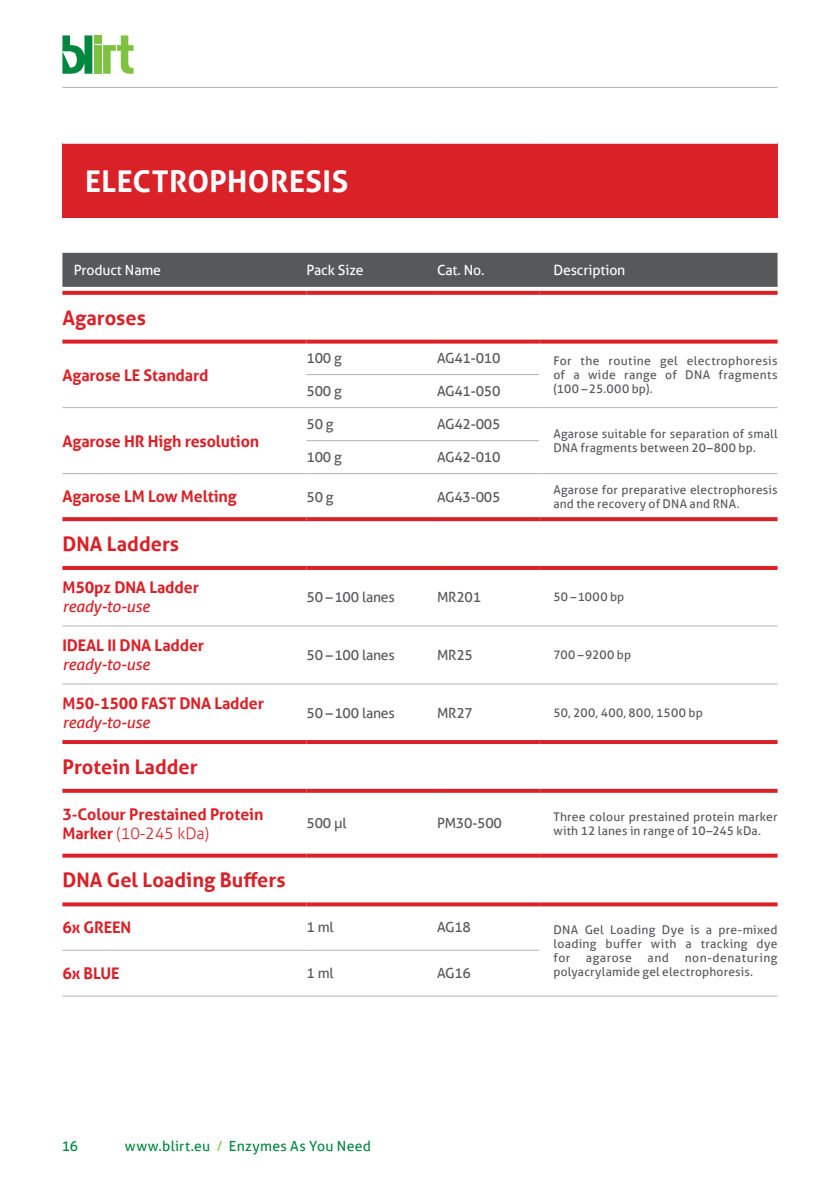
<style>
.page{position:relative;width:840px;height:1191px;background:#fff}
.page>*{position:absolute;margin:0;border:0;box-sizing:border-box;transform-origin:0 0}
.h0{font:700 30px "Aller";letter-spacing:.015em;color:#fff}
.t1{font:700 20px "Aller";color:#da2128}
.body_nazwy{font:700 16px/19px "Aller";letter-spacing:-.01em;color:#da2128}
.body{font:14px "Aller";letter-spacing:-.015em;color:#57585a}
.naglowek{font:14px "Aller";letter-spacing:-.01em;color:#fff}
.t2{font:14px "Aller";letter-spacing:.025em;color:#00873f}
.description{font:12px/14px "Aller";letter-spacing:.02em;color:#57585a}
.description-2{font:12px "Aller";letter-spacing:.04em;color:#57585a}
.s1{font-weight:400;font-style:italic}
.s2{font-weight:300}
.s3{color:#7fc241}
</style>
<div class="page">
<hr style="left:62px;top:87px;width:715px;height:1px;background:#b2b3b7">
<svg style="left:62px;top:35px;width:30px;height:39px"></svg>
<div style="left:94px;top:35px;width:8px;height:9px;background:#7fc241"></div>
<div style="left:94px;top:45px;width:8px;height:29px;background:#7fc241"></div>
<svg style="left:103px;top:35px;width:30px;height:39px"></svg>
<div style="left:62px;top:143px;width:715px;height:76px;background:#da2128"></div>
<div style="left:62px;top:253px;width:715px;height:34px;background:#57585a"></div>
<hr style="left:62px;top:142px;width:244px;height:2px;background:#fff">
<hr style="left:306px;top:142px;width:131px;height:2px;background:#fff">
<hr style="left:437px;top:142px;width:102px;height:2px;background:#fff">
<hr style="left:539px;top:142px;width:238px;height:2px;background:#fff">
<hr style="left:306px;top:374px;width:131px;height:1px;background:#b2b3b7">
<hr style="left:437px;top:374px;width:102px;height:1px;background:#b2b3b7">
<hr style="left:306px;top:407px;width:131px;height:1px;background:#b2b3b7">
<hr style="left:437px;top:407px;width:102px;height:1px;background:#b2b3b7">
<hr style="left:306px;top:440px;width:131px;height:1px;background:#b2b3b7">
<hr style="left:437px;top:440px;width:102px;height:1px;background:#b2b3b7">
<hr style="left:306px;top:473px;width:131px;height:1px;background:#b2b3b7">
<hr style="left:437px;top:473px;width:102px;height:1px;background:#b2b3b7">
<hr style="left:306px;top:625px;width:131px;height:1px;background:#b2b3b7">
<hr style="left:437px;top:625px;width:102px;height:1px;background:#b2b3b7">
<hr style="left:539px;top:625px;width:238px;height:1px;background:#b2b3b7">
<hr style="left:306px;top:683px;width:131px;height:1px;background:#b2b3b7">
<hr style="left:437px;top:683px;width:102px;height:1px;background:#b2b3b7">
<hr style="left:539px;top:683px;width:238px;height:1px;background:#b2b3b7">
<hr style="left:306px;top:950px;width:131px;height:1px;background:#b2b3b7">
<hr style="left:437px;top:950px;width:102px;height:1px;background:#b2b3b7">
<hr style="left:306px;top:995px;width:131px;height:1px;background:#b2b3b7">
<hr style="left:437px;top:995px;width:102px;height:1px;background:#b2b3b7">
<hr style="left:539px;top:995px;width:238px;height:1px;background:#b2b3b7">
<hr style="left:62px;top:407px;width:244px;height:1px;background:#b2b3b7">
<hr style="left:62px;top:473px;width:244px;height:1px;background:#b2b3b7">
<hr style="left:62px;top:625px;width:244px;height:1px;background:#b2b3b7">
<hr style="left:62px;top:683px;width:244px;height:1px;background:#b2b3b7">
<hr style="left:62px;top:950px;width:244px;height:1px;background:#b2b3b7">
<hr style="left:62px;top:995px;width:244px;height:1px;background:#b2b3b7">
<hr style="left:539px;top:407px;width:238px;height:1px;background:#b2b3b7">
<hr style="left:539px;top:473px;width:238px;height:1px;background:#b2b3b7">
<svg style="left:62px;top:291px;width:244px;height:4px"></svg>
<svg style="left:306px;top:291px;width:131px;height:4px"></svg>
<svg style="left:437px;top:291px;width:102px;height:4px"></svg>
<svg style="left:539px;top:291px;width:238px;height:4px"></svg>
<svg style="left:62px;top:339px;width:244px;height:4px"></svg>
<svg style="left:306px;top:339px;width:131px;height:4px"></svg>
<svg style="left:437px;top:339px;width:102px;height:4px"></svg>
<svg style="left:539px;top:339px;width:238px;height:4px"></svg>
<svg style="left:62px;top:517px;width:244px;height:4px"></svg>
<svg style="left:306px;top:517px;width:131px;height:4px"></svg>
<svg style="left:437px;top:517px;width:102px;height:4px"></svg>
<svg style="left:539px;top:517px;width:238px;height:4px"></svg>
<hr style="left:62px;top:566px;width:244px;height:4px;background:#da2128">
<hr style="left:306px;top:566px;width:131px;height:4px;background:#da2128">
<hr style="left:437px;top:566px;width:102px;height:4px;background:#da2128">
<hr style="left:539px;top:566px;width:238px;height:4px;background:#da2128">
<hr style="left:62px;top:740px;width:244px;height:4px;background:#da2128">
<hr style="left:306px;top:740px;width:131px;height:4px;background:#da2128">
<hr style="left:437px;top:740px;width:102px;height:4px;background:#da2128">
<hr style="left:539px;top:740px;width:238px;height:4px;background:#da2128">
<svg style="left:62px;top:789px;width:244px;height:4px"></svg>
<svg style="left:306px;top:789px;width:131px;height:4px"></svg>
<svg style="left:437px;top:789px;width:102px;height:4px"></svg>
<svg style="left:539px;top:789px;width:238px;height:4px"></svg>
<svg style="left:62px;top:853px;width:244px;height:4px"></svg>
<svg style="left:306px;top:853px;width:131px;height:4px"></svg>
<svg style="left:437px;top:853px;width:102px;height:4px"></svg>
<svg style="left:539px;top:853px;width:238px;height:4px"></svg>
<svg style="left:62px;top:902px;width:244px;height:4px"></svg>
<svg style="left:306px;top:902px;width:131px;height:4px"></svg>
<svg style="left:437px;top:902px;width:102px;height:4px"></svg>
<svg style="left:539px;top:902px;width:238px;height:4px"></svg>
<p class="h0" style="left:85px;top:163px;width:264px">ELECTROPHORESIS</p>
<p class="naglowek" style="left:74px;top:261px;width:89px">Product Name</p>
<p class="naglowek" style="left:306px;top:261px;width:58px">Pack Size</p>
<p class="naglowek" style="left:437px;top:261px;width:49px">Cat. No.</p>
<p class="naglowek" style="left:553px;top:261px;width:73px">Description</p>
<p class="t1" style="left:62px;top:305px;width:85px">Agaroses</p>
<p class="body_nazwy" style="left:62px;top:365px;width:147px">Agarose LE Standard</p>
<p class="body" style="left:306px;top:350px;width:37px">100 g</p>
<p class="body" style="left:437px;top:350px;width:65px">AG41-010</p>
<p class="description" style="left:553px;top:354px;width:225px">For the routine gel electrophoresis of a wide range of DNA fragments</p>
<p class="body" style="left:306px;top:383px;width:37px">500 g</p>
<p class="body" style="left:437px;top:383px;width:65px">AG41-050</p>
<p class="description" style="left:553px;top:382px;width:101px">(100 –25.000 bp).</p>
<p class="body_nazwy" style="left:62px;top:431px;width:198px">Agarose HR High resolution</p>
<p class="body" style="left:306px;top:416px;width:29px">50 g</p>
<p class="body" style="left:437px;top:416px;width:65px">AG42-005</p>
<p class="body" style="left:306px;top:449px;width:37px">100 g</p>
<p class="body" style="left:437px;top:449px;width:65px">AG42-010</p>
<p class="description" style="left:553px;top:427px;width:225px">Agarose suitable for separation of small<br>DNA fragments between 20–800 bp.</p>
<p class="body_nazwy" style="left:62px;top:487px;width:176px">Agarose LM Low Melting</p>
<p class="body" style="left:306px;top:488px;width:29px">50 g</p>
<p class="body" style="left:437px;top:488px;width:65px">AG43-005</p>
<p class="description" style="left:553px;top:482px;width:225px">Agarose for preparative electrophoresis and the recovery of DNA and RNA.</p>
<p class="t1" style="left:62px;top:531px;width:118px">DNA Ladders</p>
<p class="body_nazwy" style="left:62px;top:578px;width:138px">M50pz DNA Ladder <span class="s1">ready-to-use</span></p>
<p class="body" style="left:306px;top:588px;width:90px">50 –100 lanes</p>
<p class="body" style="left:437px;top:588px;width:46px">MR201</p>
<p class="description" style="left:553px;top:590px;width:72px">50 –1000 bp</p>
<p class="body_nazwy" style="left:62px;top:636px;width:143px">IDEAL II DNA Ladder <span class="s1">ready-to-use</span></p>
<p class="body" style="left:306px;top:646px;width:90px">50 –100 lanes</p>
<p class="body" style="left:437px;top:646px;width:37px">MR25</p>
<p class="description" style="left:553px;top:648px;width:79px">700 –9200 bp</p>
<p class="body_nazwy" style="left:62px;top:694px;width:203px">M50-1500 FAST DNA Ladder <span class="s1">ready-to-use</span></p>
<p class="body" style="left:306px;top:704px;width:90px">50 –100 lanes</p>
<p class="body" style="left:437px;top:704px;width:37px">MR27</p>
<p class="description" style="left:553px;top:706px;width:151px">50, 200, 400, 800, 1500 bp</p>
<p class="t1" style="left:62px;top:754px;width:137px">Protein Ladder</p>
<p class="body_nazwy" style="left:62px;top:804px;width:202px">3-Colour Prestained Protein<br>Marker <span class="s2">(10-245 kDa)</span></p>
<p class="body" style="left:306px;top:815px;width:42px">500 μl</p>
<p class="body" style="left:437px;top:815px;width:66px">PM30-500</p>
<p class="description" style="left:553px;top:809px;width:225px">Three colour prestained protein marker with 12 lanes in range of 10–245 kDa.</p>
<p class="t1" style="left:62px;top:868px;width:224px">DNA Gel Loading Buffers</p>
<p class="body_nazwy" style="left:62px;top:918px;width:70px">6x GREEN</p>
<p class="body" style="left:306px;top:919px;width:29px">1 ml</p>
<p class="body" style="left:437px;top:919px;width:35px">AG18</p>
<p class="description" style="left:553px;top:922px;width:225px;text-align:justify">DNA Gel Loading Dye is a pre-mixed loading buffer with a tracking dye for</p>
<p class="description-2" style="left:585px;top:950px;width:48px">agarose</p>
<p class="description" style="left:647px;top:950px;width:23px">and</p>
<p class="description-2" style="left:684px;top:950px;width:94px">non-denaturing</p>
<p class="body_nazwy" style="left:62px;top:963px;width:59px">6x BLUE</p>
<p class="body" style="left:306px;top:964px;width:29px">1 ml</p>
<p class="body" style="left:437px;top:964px;width:35px">AG16</p>
<p class="description" style="left:553px;top:964px;width:201px">polyacrylamide gel electrophoresis.</p>
<p class="t2" style="left:62px;top:1137px;width:17px">16</p>
<p class="t2" style="left:125px;top:1137px;width:247px">www.blirt.eu <span class="s3">/</span> Enzymes As You Need</p>
</div>
